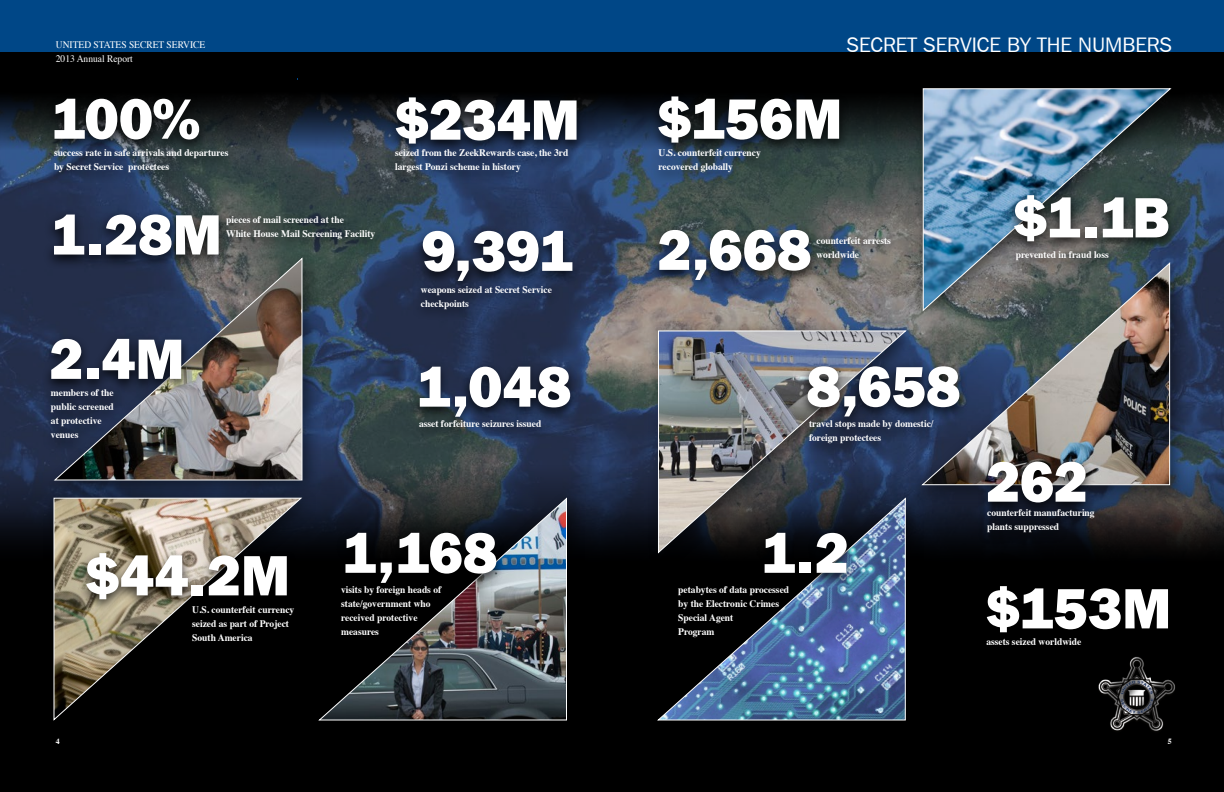
<style>
.page{position:relative;width:1224px;height:792px;background:#fff}
.page>*{position:absolute;margin:0;border:0;box-sizing:border-box;transform-origin:0 0}
.t1{font:800 56.5px "Franklin Gothic IT Cby BT";letter-spacing:-.005em;color:#fff}
.t2{font:21px "Franklin Gothic IT Cby BT";color:#fff}
.t3{font:700 10px/14px "Times";color:#fff;scale:.95 1}
.t4{font:10px "Times";color:#fff;scale:.95 1}
.t5{font:700 8px "Times";color:#fff}
</style>
<div class="page">
<img style="left:0;top:149px;width:1224px;height:317px">
<svg style="left:0;top:52px;width:1224px;height:97px;background:#080b0e"></svg>
<div style="left:0;top:466px;width:1224px;height:326px;background:#000"></div>
<svg style="left:0;top:466px;width:1224px;height:84px;background:#1f2532"></svg>
<div style="left:44px;top:93px;width:165px;height:61px;background:#000;opacity:.8"></div>
<div style="left:649px;top:91px;width:200px;height:66px;background:#000;opacity:.8"></div>
<div style="left:650px;top:144px;width:119px;height:42px;background:#000;opacity:.75"></div>
<div style="left:410px;top:361px;width:170px;height:70px;background:#000;opacity:.8"></div>
<div style="left:410px;top:415px;width:141px;height:26px;background:#000;opacity:.75"></div>
<div style="left:386px;top:92px;width:201px;height:66px;background:#000;opacity:.8"></div>
<div style="left:386px;top:144px;width:192px;height:42px;background:#000;opacity:.75"></div>
<div style="left:310px;top:489px;width:277px;height:251px;background:#000;opacity:.5"></div>
<img style="left:319px;top:496px;width:249px;height:225px">
<div style="left:649px;top:489px;width:276px;height:251px;background:#000"></div>
<img style="left:657px;top:571px;width:249px;height:150px">
<div style="left:914px;top:254px;width:276px;height:251px;background:#000;opacity:.5"></div>
<img style="left:923px;top:329px;width:248px;height:157px">
<div style="left:46px;top:249px;width:276px;height:251px;background:#000;opacity:.5"></div>
<img style="left:54px;top:256px;width:249px;height:225px">
<div style="left:335px;top:527px;width:171px;height:70px;background:#000;opacity:.8"></div>
<div style="left:754px;top:527px;width:102px;height:60px;background:#000;opacity:.8"></div>
<div style="left:43px;top:487px;width:276px;height:251px;background:#000;opacity:.5"></div>
<svg style="left:53px;top:497px;width:251px;height:225px"></svg>
<div style="left:647px;top:320px;width:276px;height:251px;background:#000;opacity:.5"></div>
<img style="left:657px;top:330px;width:251px;height:225px">
<div style="left:912px;top:78px;width:276px;height:251px;background:#000;opacity:.5"></div>
<img style="left:922px;top:88px;width:251px;height:224px">
<div style="left:77px;top:548px;width:220px;height:66px;background:#000;opacity:.8"></div>
<div style="left:669px;top:581px;width:129px;height:70px;background:#000;opacity:.75"></div>
<div style="left:1005px;top:190px;width:173px;height:66px;background:#000;opacity:.8"></div>
<div style="left:44px;top:209px;width:185px;height:61px;background:#000;opacity:.8"></div>
<div style="left:41px;top:333px;width:150px;height:61px;background:#000;opacity:.8"></div>
<div style="left:42px;top:385px;width:81px;height:68px;background:#000;opacity:.75"></div>
<div style="left:797px;top:361px;width:172px;height:70px;background:#000;opacity:.8"></div>
<div style="left:978px;top:456px;width:117px;height:61px;background:#000;opacity:.8"></div>
<div style="left:413px;top:225px;width:170px;height:70px;background:#000;opacity:.8"></div>
<div style="left:412px;top:281px;width:149px;height:42px;background:#000;opacity:.75"></div>
<div style="left:332px;top:582px;width:119px;height:68px;background:#000;opacity:.75"></div>
<div style="left:183px;top:601px;width:120px;height:55px;background:#000"></div>
<div style="left:1007px;top:247px;width:111px;height:27px;background:#000;opacity:.75"></div>
<div style="left:800px;top:416px;width:143px;height:41px;background:#000;opacity:.75"></div>
<div style="left:978px;top:504px;width:126px;height:42px;background:#000;opacity:.75"></div>
<div style="left:45px;top:145px;width:193px;height:41px;background:#000;opacity:.75"></div>
<div style="left:217px;top:211px;width:167px;height:42px;background:#000;opacity:.75"></div>
<img style="left:1098px;top:657px;width:77px;height:74px">
<div style="left:649px;top:224px;width:171px;height:70px;background:#000;opacity:.8"></div>
<div style="left:807px;top:232px;width:93px;height:40px;background:#000;opacity:.75"></div>
<div style="left:0;top:0;width:1224px;height:52px;background:#004787"></div>
<p class="t4" style="left:56px;top:35px;width:159px">UNITED STATES SECRET SERVICE</p>
<h2 class="t2" style="left:847px;top:32px;width:327px">SECRET SERVICE BY THE NUMBERS</h2>
<p class="t4" style="left:56px;top:49px;width:83px">2013 Annual Report</p>
<h1 class="t1" style="left:50px;top:83px;width:151px">100%</h1>
<h1 class="t1" style="left:657px;top:83px;width:187px">$156M</h1>
<p class="t3" style="left:659px;top:145px;width:109px">U.S. counterfeit currency recovered globally</p>
<h1 class="t1" style="left:394px;top:84px;width:187px">$234M</h1>
<p class="t3" style="left:395px;top:145px;width:184px">seized from the ZeekRewards case, the 3rd largest Ponzi scheme in history</p>
<p class="t3" style="left:54px;top:145px;width:185px">success rate in safe arrivals and departures by Secret Service protectees</p>
<h1 class="t1" style="left:50px;top:199px;width:174px">1.28M</h1>
<p class="t3" style="left:226px;top:211px;width:159px">pieces of mail screened at the<br>White House Mail Screening Facility</p>
<h1 class="t1" style="left:49px;top:323px;width:137px">2.4M</h1>
<p class="t3" style="left:51px;top:385px;width:68px">members of the public screened at protective venues</p>
<h1 class="t1" style="left:421px;top:215px;width:153px">9,391</h1>
<p class="t3" style="left:421px;top:281px;width:140px">weapons seized at Secret Service checkpoints</p>
<h1 class="t1" style="left:416px;top:351px;width:158px">1,048</h1>
<p class="t3" style="left:419px;top:415px;width:130px">asset forfeiture seizures issued</p>
<h1 class="t1" style="left:657px;top:214px;width:156px">2,668</h1>
<p class="t3" style="left:816px;top:232px;width:80px">counterfeit arrests worldwide</p>
<h1 class="t1" style="left:806px;top:350px;width:156px">8,658</h1>
<p class="t3" style="left:809px;top:416px;width:133px">travel stops made by domestic/ foreign protectees</p>
<h1 class="t1" style="left:85px;top:539px;width:207px">$44.2M</h1>
<p class="t3" style="left:192px;top:602px;width:109px">U.S. counterfeit currency seized as part of Project<br>South America</p>
<h1 class="t1" style="left:341px;top:517px;width:158px">1,168</h1>
<h1 class="t1" style="left:760px;top:517px;width:90px">1.2</h1>
<p class="t3" style="left:341px;top:582px;width:107px">visits by foreign heads of state/government who received protective measures</p>
<p class="t3" style="left:678px;top:581px;width:118px">petabytes of data processed by the Electronic Crimes<br>Special Agent<br>Program</p>
<h1 class="t1" style="left:1013px;top:181px;width:158px">$1.1B</h1>
<p class="t3" style="left:1016px;top:247px;width:99px">prevented in fraud loss</p>
<h1 class="t1" style="left:986px;top:446px;width:104px">262</h1>
<p class="t3" style="left:987px;top:504px;width:115px">counterfeit manufacturing plants suppressed</p>
<h1 class="t1" style="left:986px;top:572px;width:187px">$153M</h1>
<p class="t3" style="left:986px;top:634px;width:101px">assets seized worldwide</p>
<p class="t5" style="left:56px;top:733px;width:5px">4</p>
<p class="t5" style="left:1168px;top:733px;width:5px">5</p>
</div>
